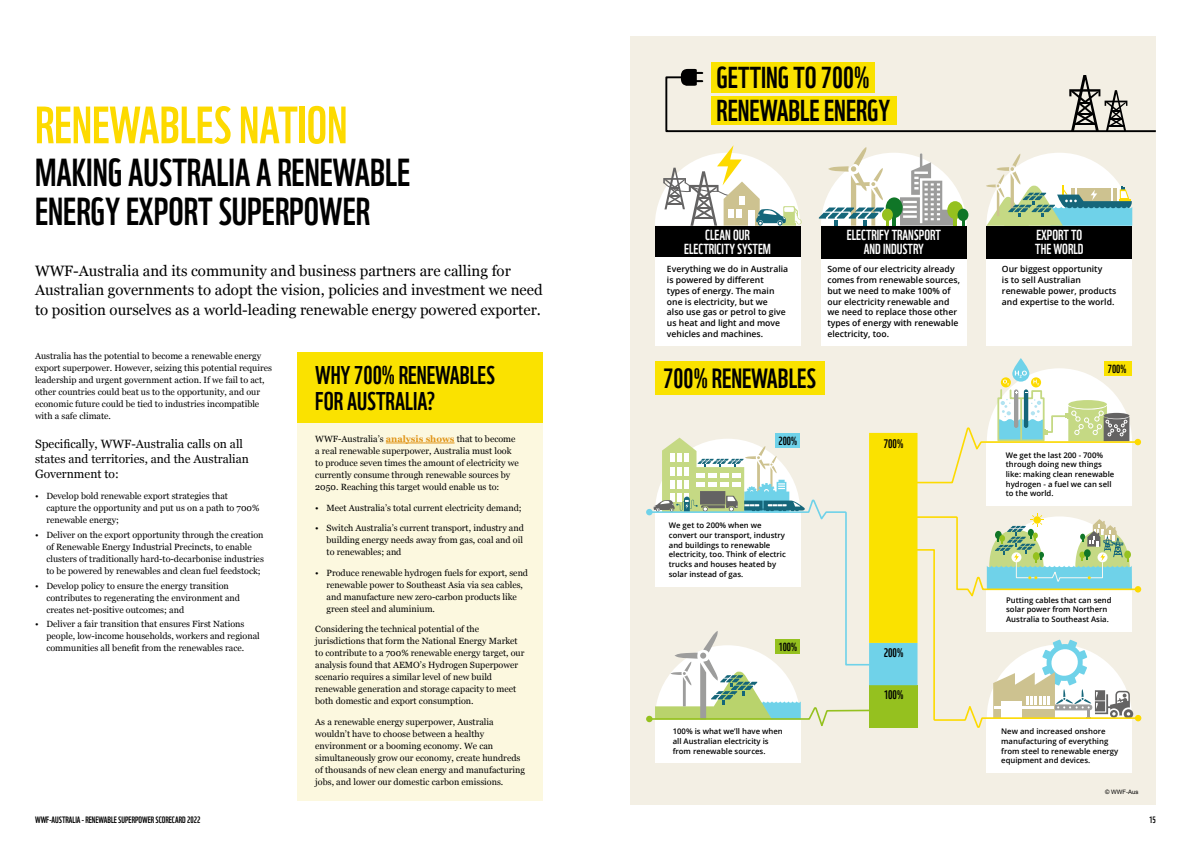
<style>
.page{position:relative;width:1191px;height:842px;background:#fff}
.page>*{position:absolute;margin:0;border:0;box-sizing:border-box;transform-origin:0 0}
.t1{font:51px "WWF";color:#fdda00}
.t2{font:38px/39px "WWF";color:#000}
.t3{font:29.5px/32.7px "WWF";color:#000}
.t4{font:27.1px "WWF";color:#000}
.t5{font:25px/26px "WWF";color:#000}
.t6{font:15px/20px "Georgia";color:#000}
.t7{font:14.2px/13.6px "WWF";color:#fff;text-align:center}
.t8{font:12.1px "WWF";color:#000}
.t9{font:12px/15px "Georgia";color:#000}
.t10{font:11.4px "WWF";color:#000}
.t11{font:9px/12px "Georgia";color:#000}
.t12{font:9px "WWF";color:#000}
.t13{font:600 8.6px/10.8px "Open Sans";color:#000}
.t14{font:600 7.7px/9.7px "Open Sans";color:#000}
.t15{font:6px "Arial";color:#000}
.s1{font-weight:700;color:#e09417}
</style>
<div class="page">
<div style="left:630px;top:37px;width:526px;height:767px;background:#f3efe4"></div>
<div style="left:655px;top:226px;width:145px;height:33px;background:#000"></div>
<div style="left:655px;top:258px;width:145px;height:88px;background:#fff"></div>
<div style="left:655px;top:719px;width:145px;height:44px;background:#fff"></div>
<div style="left:298px;top:352px;width:245px;height:448px;background:#fcf8df"></div>
<div style="left:821px;top:258px;width:145px;height:88px;background:#fff"></div>
<div style="left:986px;top:258px;width:146px;height:88px;background:#fff"></div>
<div style="left:986px;top:718px;width:146px;height:55px;background:#fff"></div>
<div style="left:986px;top:226px;width:146px;height:32px;background:#000"></div>
<div style="left:821px;top:226px;width:145px;height:32px;background:#000"></div>
<div style="left:711px;top:62px;width:163px;height:31px;background:#fae200"></div>
<svg style="left:665px;top:69px;width:491px;height:64px"></svg>
<svg style="left:986px;top:153px;width:146px;height:73px"></svg>
<svg style="left:655px;top:145px;width:146px;height:81px"></svg>
<div style="left:957px;top:209px;width:11px;height:12px;background:#107627;border-radius:50%"></div>
<svg style="left:819px;top:147px;width:147px;height:79px"></svg>
<div style="left:655px;top:361px;width:170px;height:34px;background:#fae200"></div>
<div style="left:1103px;top:361px;width:28px;height:15px;background:#fae200"></div>
<svg style="left:1012px;top:358px;width:17px;height:24px"></svg>
<div style="left:1134px;top:439px;width:7px;height:6px;background:#fdda00;border-radius:50%"></div>
<div style="left:1134px;top:586px;width:7px;height:6px;background:#fdda00;border-radius:50%"></div>
<div style="left:1134px;top:715px;width:7px;height:6px;background:#fdda00;border-radius:50%"></div>
<svg style="left:646px;top:368px;width:493px;height:362px"></svg>
<div style="left:298px;top:352px;width:245px;height:71px;background:#fae200"></div>
<hr style="left:386px;top:443px;width:68px;height:1px;background:#e09417">
<h1 class="t1" style="left:35px;top:85px;width:314px">RENEWABLES NATION</h1>
<h2 class="t2" style="left:35px;top:150px;width:377px">MAKING AUSTRALIA A RENEWABLE<br>ENERGY EXPORT SUPERPOWER</h2>
<h3 class="t6" style="left:35px;top:260px;width:509px">WWF-Australia and its community and business partners are calling for<br>Australian governments to adopt the vision, policies and investment we need to position ourselves as a world-leading renewable energy powered exporter.</h3>
<p class="t11" style="left:35px;top:349px;width:238px">Australia has the potential to become a renewable energy export superpower. However, seizing this potential requires leadership and urgent government action. If we fail to act, other countries could beat us to the opportunity, and our economic future could be tied to industries incompatible with a safe climate.</p>
<h3 class="t9" style="left:35px;top:436px;width:215px">Specifically, WWF-Australia calls on all states and territories, and the Australian<br>Government to:</h3>
<p class="t11" style="left:46px;top:489px;width:215px;text-indent:-11px">• Develop bold renewable export strategies that capture the opportunity and put us on a path to 700% renewable energy;</p>
<p class="t11" style="left:46px;top:528px;width:219px;text-indent:-11px">• Deliver on the export opportunity through the creation of Renewable Energy Industrial Precincts, to enable clusters of traditionally hard-to-decarbonise industries to be powered by renewables and clean fuel feedstock;</p>
<p class="t11" style="left:46px;top:579px;width:195px;text-indent:-11px">• Develop policy to ensure the energy transition contributes to regenerating the environment and creates net-positive outcomes; and</p>
<p class="t11" style="left:46px;top:618px;width:215px;text-indent:-11px">• Deliver a fair transition that ensures First Nations people, low-income households, workers and regional communities all benefit from the renewables race.</p>
<h3 class="t5" style="left:315px;top:360px;width:181px">WHY 700% RENEWABLES<br>FOR AUSTRALIA?</h3>
<p class="t11" style="left:315px;top:433px;width:205px">WWF-Australia’s <span class="s1">analysis shows</span> that to become a real renewable superpower, Australia must look to produce seven times the amount of electricity we currently consume through renewable sources by 2050. Reaching this target would enable us to:</p>
<p class="t11" style="left:315px;top:501px;width:208px">• Meet Australia’s total current electricity demand;</p>
<p class="t11" style="left:326px;top:522px;width:199px;text-align:justify;text-indent:-11px">• Switch Australia’s current transport, industry and building energy needs away from gas, coal and oil to renewables; and</p>
<p class="t11" style="left:326px;top:566px;width:203px;text-indent:-11px">• Produce renewable hydrogen fuels for export, send renewable power to Southeast Asia via sea cables, and manufacture new zero-carbon products like green steel and aluminium.</p>
<p class="t11" style="left:315px;top:623px;width:211px">Considering the technical potential of the jurisdictions that form the National Energy Market to contribute to a 700% renewable energy target, our analysis found that AEMO’s Hydrogen Superpower scenario requires a similar level of new build renewable generation and storage capacity to meet both domestic and export consumption.</p>
<p class="t11" style="left:315px;top:715px;width:211px">As a renewable energy superpower, Australia wouldn’t have to choose between a healthy environment or a booming economy. We can simultaneously grow our economy, create hundreds of thousands of new clean energy and manufacturing jobs, and lower our domestic carbon emissions.</p>
<h3 class="t3" style="left:716px;top:58px;width:175px">GETTING TO 700%<br>RENEWABLE ENERGY</h3>
<h3 class="t7" style="left:684px;top:227px;width:88px">CLEAN OUR<br>ELECTRICITY SYSTEM</h3>
<h3 class="t7" style="left:847px;top:227px;width:95px">ELECTRIFY TRANSPORT<br>AND INDUSTRY</h3>
<h3 class="t7" style="left:1035px;top:227px;width:50px;text-align:left">EXPORT TO<br>THE WORLD</h3>
<p class="t13" style="left:667px;top:263px;width:123px">Everything we do in Australia is powered by different types of energy. The main one is electricity, but we<br>also use gas or petrol to give us heat and light and move vehicles and machines.</p>
<p class="t13" style="left:827px;top:263px;width:134px">Some of our electricity already comes from renewable sources, but we need to make 100% of our electricity renewable and we need to replace those other types of energy with renewable electricity, too.</p>
<p class="t13" style="left:1002px;top:263px;width:116px">Our biggest opportunity<br>is to sell Australian renewable power, products and expertise to the world.</p>
<h3 class="t4" style="left:663px;top:357px;width:154px">700% RENEWABLES</h3>
<p class="t10" style="left:1107px;top:360px;width:20px">700%</p>
<p class="t10" style="left:778px;top:432px;width:20px">200%</p>
<h3 class="t8" style="left:883px;top:435px;width:21px">700%</h3>
<p class="t14" style="left:1005px;top:450px;width:110px">We get the last 200 - 700% through doing new things like: making clean renewable hydrogen - a fuel we can sell to the world.</p>
<p class="t14" style="left:669px;top:520px;width:119px">We get to 200% when we convert our transport, industry and buildings to renewable electricity, too. Think of electric trucks and houses heated by solar instead of gas.</p>
<p class="t14" style="left:1006px;top:595px;width:107px">Putting cables that can send solar power from Northern<br>Australia to Southeast Asia.</p>
<p class="t10" style="left:778px;top:638px;width:20px">100%</p>
<h3 class="t8" style="left:883px;top:643px;width:21px">200%</h3>
<h3 class="t8" style="left:883px;top:685px;width:21px">100%</h3>
<p class="t14" style="left:673px;top:726px;width:111px">100% is what we’ll have when all Australian electricity is from renewable sources.</p>
<p class="t14" style="left:1001px;top:726px;width:119px">New and increased onshore manufacturing of everything from steel to renewable energy equipment and devices.</p>
<p class="t15" style="left:1105px;top:788px;width:35px">© WWF-Aus</p>
<p class="t12" style="left:35px;top:813px;width:167px">WWF-AUSTRALIA - RENEWABLE SUPERPOWER SCORECARD 2022</p>
<p class="t12" style="left:1149px;top:813px;width:8px">15</p>
</div>
